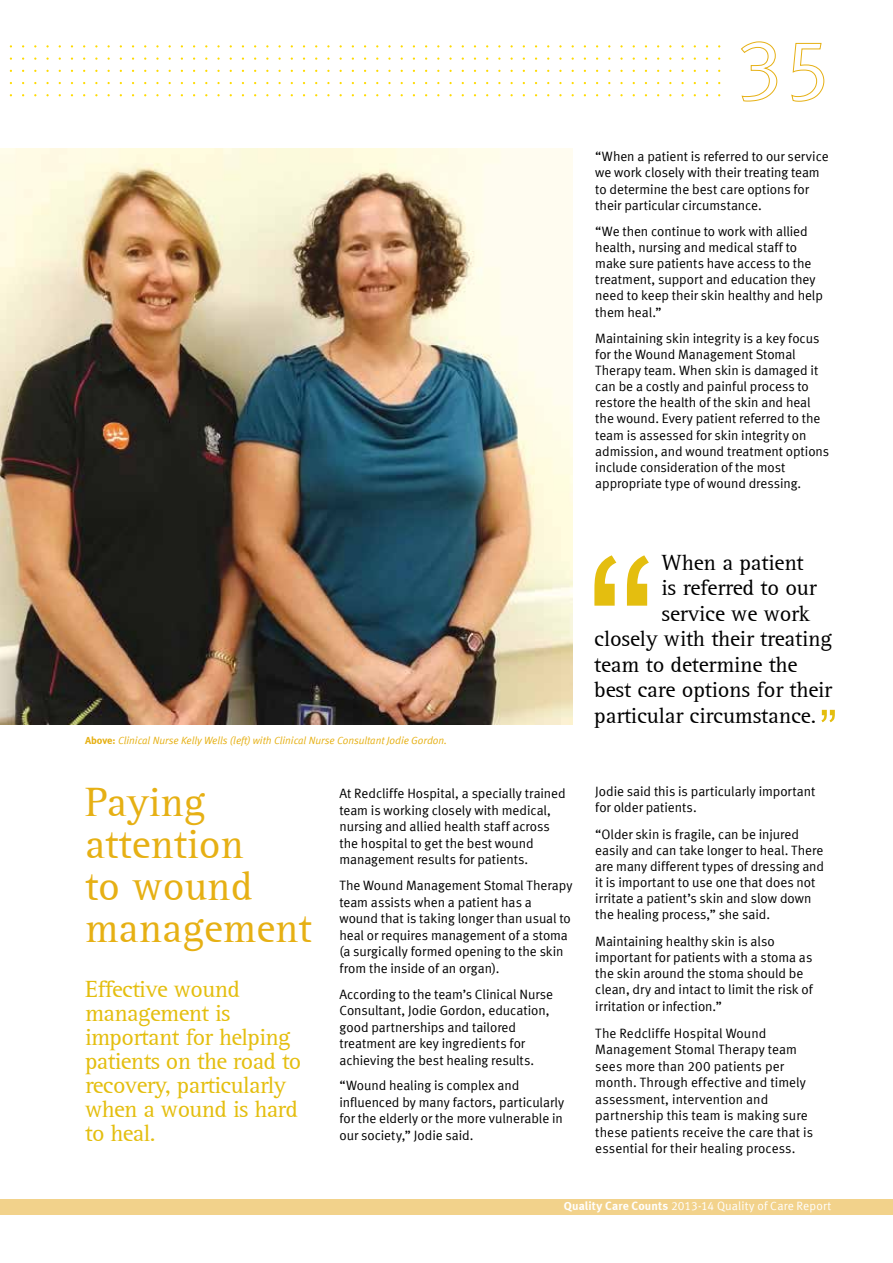
<style>
.page{position:relative;width:893px;height:1263px;background:#fff}
.page>*{position:absolute;margin:0;border:0;box-sizing:border-box;transform-origin:0 0}
.t1{font:42px/42px "Agfa Rotis Serif";color:#e6b014}
.t2{font:24px/24px "Agfa Rotis Serif";letter-spacing:-.025em;color:#e4be0f}
.t3{font:22.5px "Agfa Rotis Serif";letter-spacing:-.01em;color:#000}
.t4{font:13.5px/16.5px "Meta Normal LF";letter-spacing:-.005em;color:#000}
.t5{font:12px "Meta Normal LF";letter-spacing:.01em;color:#fff}
.t6{font:italic 10.5px "Meta Normal LF";color:#e6b014}
.s1{font-family:"Meta Bold LF";font-style:normal}
.s2{font-family:"Meta Bold LF"}
</style>
<div class="page">
<div style="left:0;top:1199px;width:893px;height:16px;background:#f2d28b"></div>
<svg style="left:741px;top:42px;width:36px;height:59px"></svg>
<svg style="left:791px;top:43px;width:33px;height:59px"></svg>
<img style="left:0;top:149px;width:573px;height:576px">
<svg style="left:594px;top:555px;width:55px;height:51px"></svg>
<svg style="left:821px;top:710px;width:14px;height:12px"></svg>
<img style="left:0;top:321px;width:1px;height:404px">
<p class="t4" style="left:595px;top:149px;width:235px;line-height:16px">“When a patient is referred to our service we work closely with their treating team to determine the best care options for their particular circumstance.</p>
<p class="t4" style="left:595px;top:223px;width:229px;line-height:16px">“We then continue to work with allied health, nursing and medical staff to make sure patients have access to the treatment, support and education they need to keep their skin healthy and help them heal.”</p>
<p class="t4" style="left:595px;top:330px;width:235px;line-height:16px">Maintaining skin integrity is a key focus for the Wound Management Stomal Therapy team. When skin is damaged it can be a costly and painful process to restore the health of the skin and heal the wound. Every patient referred to the team is assessed for skin integrity on admission, and wound treatment options include consideration of the most appropriate type of wound dressing.</p>
<p class="t6" style="left:85px;top:734px;width:364px"><span class="s1">Above:</span> Clinical Nurse Kelly Wells (left) with Clinical Nurse Consultant Jodie Gordon.</p>
<h1 class="t1" style="left:85px;top:782px;width:228px">Paying attention<br>to wound management</h1>
<p class="t4" style="left:339px;top:785px;width:228px">At Redcliffe Hospital, a specially trained team is working closely with medical, nursing and allied health staff across the hospital to get the best wound management results for patients.</p>
<p class="t4" style="left:339px;top:877px;width:234px">The Wound Management Stomal Therapy team assists when a patient has a wound that is taking longer than usual to heal or requires management of a stoma (a surgically formed opening to the skin from the inside of an organ).</p>
<p class="t4" style="left:339px;top:985px;width:215px">According to the team’s Clinical Nurse Consultant, Jodie Gordon, education, good partnerships and tailored treatment are key ingredients for achieving the best healing results.</p>
<p class="t4" style="left:339px;top:1077px;width:226px">“Wound healing is complex and influenced by many factors, particularly for the elderly or the more vulnerable in our society,” Jodie said.</p>
<h2 class="t2" style="left:85px;top:978px;width:218px">Effective wound management is important for helping patients on the road to recovery, particularly when a wound is hard to heal.</h2>
<h3 class="t3" style="left:662px;top:550px;width:144px">When a patient</h3>
<h3 class="t3" style="left:662px;top:575px;width:157px">is referred to our</h3>
<h3 class="t3" style="left:662px;top:601px;width:150px">service we work</h3>
<h3 class="t3" style="left:594px;top:626px;width:239px">closely with their treating</h3>
<h3 class="t3" style="left:594px;top:652px;width:205px">team to determine the</h3>
<h3 class="t3" style="left:594px;top:677px;width:239px">best care options for their</h3>
<h3 class="t3" style="left:594px;top:703px;width:223px">particular circumstance.</h3>
<p class="t4" style="left:595px;top:783px;width:222px;line-height:16px">Jodie said this is particularly important for older patients.</p>
<p class="t4" style="left:595px;top:826px;width:230px;line-height:16px">“Older skin is fragile, can be injured easily and can take longer to heal. There are many different types of dressing and it is important to use one that does not irritate a patient’s skin and slow down the healing process,” she said.</p>
<p class="t4" style="left:595px;top:933px;width:219px">Maintaining healthy skin is also important for patients with a stoma as the skin around the stoma should be clean, dry and intact to limit the risk of irritation or infection.”</p>
<p class="t4" style="left:595px;top:1025px;width:219px">The Redcliffe Hospital Wound Management Stomal Therapy team sees more than 200 patients per month. Through effective and timely assessment, intervention and partnership this team is making sure these patients receive the care that is essential for their healing process.</p>
<p class="t5" style="left:564px;top:1199px;width:269px"><span class="s2">Quality Care Counts</span> 2013-14 Quality of Care Report</p>
</div>
